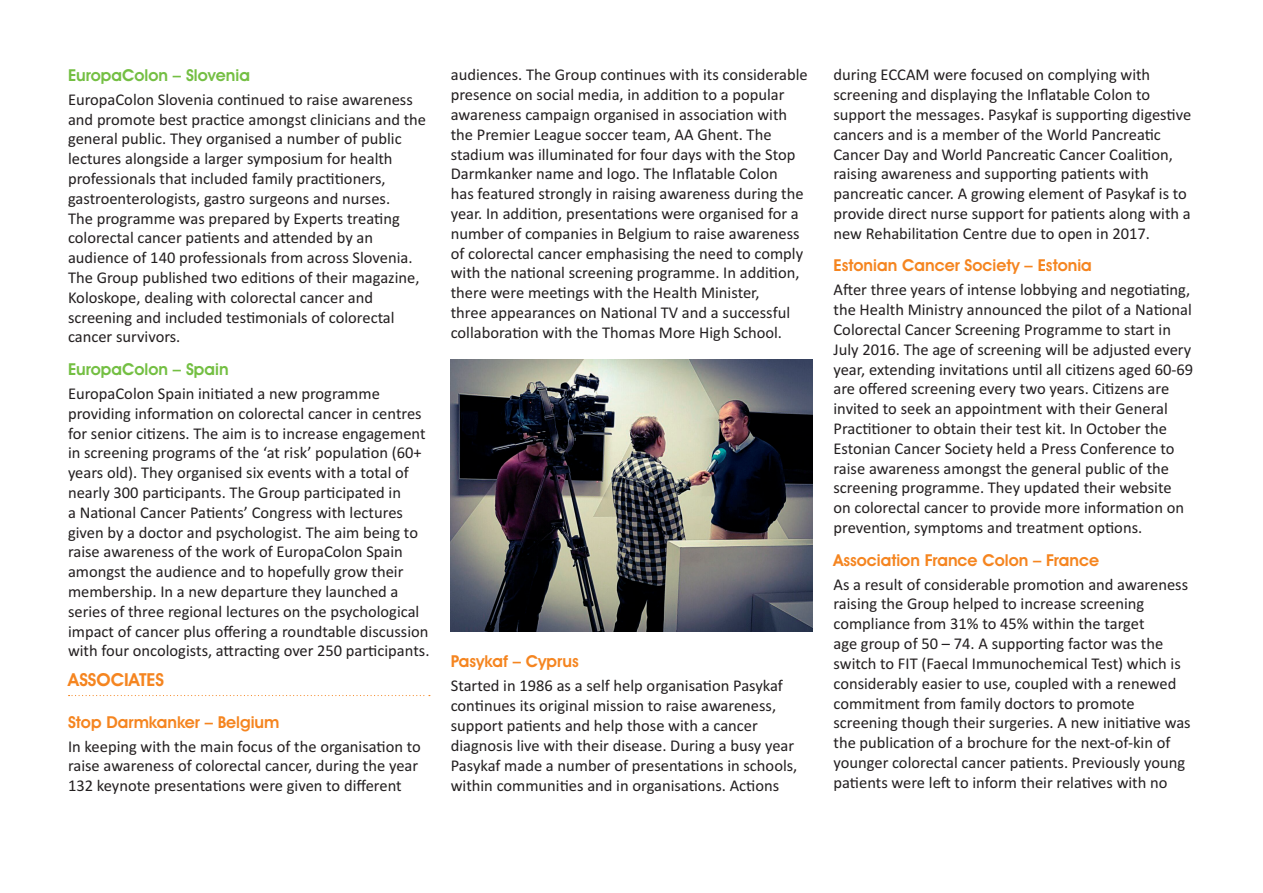
<style>
.page{position:relative;width:1263px;height:893px;background:#fff}
.page>*{position:absolute;margin:0;border:0;box-sizing:border-box;transform-origin:0 0}
.t1{font:600 18px "Avant Garde IT Cby BT";color:#f58520}
.t2{font:16.5px/19.8px "Calibri";color:#231f20}
.t3{font:600 16.5px "Avant Garde IT Cby BT";color:#f58520}
.t4{font:600 16.5px "Avant Garde IT Cby BT";color:#74bf43}
</style>
<div class="page">
<svg style="left:69px;top:695px;width:361px;height:1px"></svg>
<img style="left:451px;top:359px;width:361px;height:273px">
<p class="t4" style="left:68px;top:65px;width:183px">EuropaColon – Slovenia</p>
<p class="t2" style="left:68px;top:89px;width:360px">EuropaColon Slovenia continued to raise awareness and promote best practice amongst clinicians and the general public. They organised a number of public lectures alongside a larger symposium for health professionals that included family practitioners, gastroenterologists, gastro surgeons and nurses.<br>The programme was prepared by Experts treating colorectal cancer patients and attended by an audience of 140 professionals from across Slovenia.<br>The Group published two editions of their magazine, Koloskope, dealing with colorectal cancer and screening and included testimonials of colorectal cancer survivors.</p>
<p class="t4" style="left:68px;top:359px;width:162px">EuropaColon – Spain</p>
<p class="t2" style="left:68px;top:383px;width:363px">EuropaColon Spain initiated a new programme providing information on colorectal cancer in centres for senior citizens. The aim is to increase engagement in screening programs of the ‘at risk’ population (60+ years old). They organised six events with a total of nearly 300 participants. The Group participated in<br>a National Cancer Patients’ Congress with lectures given by a doctor and psychologist. The aim being to raise awareness of the work of EuropaColon Spain amongst the audience and to hopefully grow their membership. In a new departure they launched a series of three regional lectures on the psychological impact of cancer plus offering a roundtable discussion with four oncologists, attracting over 250 participants.</p>
<p class="t1" style="left:68px;top:669px;width:98px">ASSOCIATES</p>
<p class="t3" style="left:68px;top:712px;width:213px">Stop Darmkanker – Belgium</p>
<p class="t2" style="left:68px;top:735px;width:354px">In keeping with the main focus of the organisation to raise awareness of colorectal cancer, during the year<br>132 keynote presentations were given to different</p>
<p class="t2" style="left:451px;top:64px;width:359px">audiences. The Group continues with its considerable presence on social media, in addition to a popular awareness campaign organised in association with the Premier League soccer team, AA Ghent. The stadium was illuminated for four days with the Stop Darmkanker name and logo. The Inflatable Colon<br>has featured strongly in raising awareness during the year. In addition, presentations were organised for a number of companies in Belgium to raise awareness of colorectal cancer emphasising the need to comply with the national screening programme. In addition, there were meetings with the Health Minister,<br>three appearances on National TV and a successful collaboration with the Thomas More High School.</p>
<p class="t3" style="left:451px;top:652px;width:130px">Pasykaf – Cyprus</p>
<p class="t2" style="left:451px;top:675px;width:348px">Started in 1986 as a self help organisation Pasykaf continues its original mission to raise awareness, support patients and help those with a cancer diagnosis live with their disease. During a busy year Pasykaf made a number of presentations in schools, within communities and in organisations. Actions</p>
<p class="t2" style="left:833px;top:64px;width:359px">during ECCAM were focused on complying with screening and displaying the Inflatable Colon to support the messages. Pasykaf is supporting digestive cancers and is a member of the World Pancreatic Cancer Day and World Pancreatic Cancer Coalition, raising awareness and supporting patients with pancreatic cancer. A growing element of Pasykaf is to provide direct nurse support for patients along with a new Rehabilitation Centre due to open in 2017.</p>
<p class="t3" style="left:833px;top:256px;width:260px">Estonian Cancer Society – Estonia</p>
<p class="t2" style="left:833px;top:279px;width:361px">After three years of intense lobbying and negotiating, the Health Ministry announced the pilot of a National Colorectal Cancer Screening Programme to start in July 2016. The age of screening will be adjusted every year, extending invitations until all citizens aged 60-69 are offered screening every two years. Citizens are invited to seek an appointment with their General Practitioner to obtain their test kit. In October the Estonian Cancer Society held a Press Conference to raise awareness amongst the general public of the screening programme. They updated their website<br>on colorectal cancer to provide more information on prevention, symptoms and treatment options.</p>
<p class="t3" style="left:833px;top:550px;width:267px">Association France Colon – France</p>
<p class="t2" style="left:833px;top:573px;width:359px">As a result of considerable promotion and awareness raising the Group helped to increase screening compliance from 31% to 45% within the target<br>age group of 50 – 74. A supporting factor was the switch to FIT (Faecal Immunochemical Test) which is considerably easier to use, coupled with a renewed commitment from family doctors to promote screening though their surgeries. A new initiative was the publication of a brochure for the next-of-kin of younger colorectal cancer patients. Previously young patients were left to inform their relatives with no</p>
</div>
